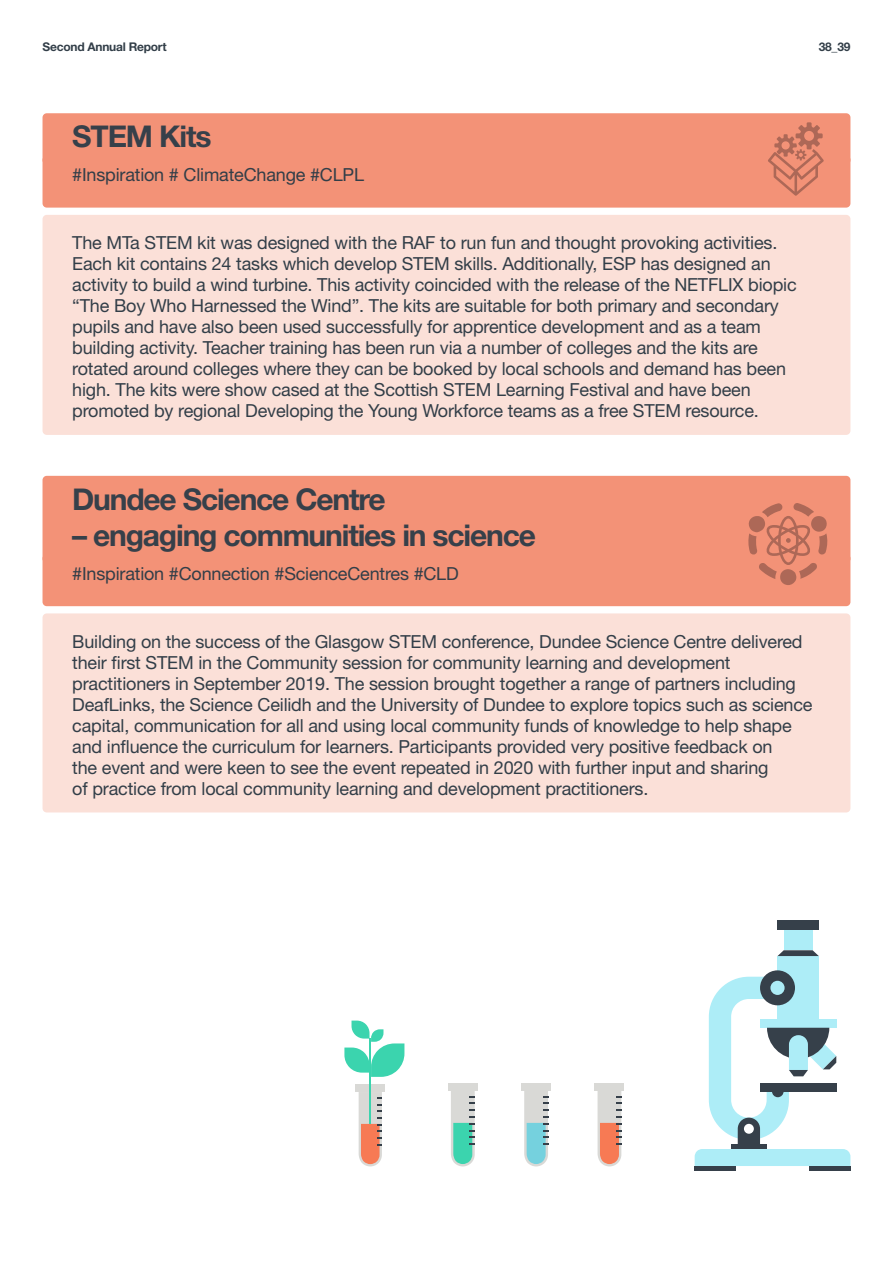
<style>
.page{position:relative;width:893px;height:1263px;background:#fff}
.page>*{position:absolute;margin:0;border:0;box-sizing:border-box;transform-origin:0 0}
.t1{font:700 30px "Helvetica Neue LT Std";letter-spacing:-.04em;color:#36404a}
.t2{font:18px/21px "Helvetica Neue LT Std";letter-spacing:-.01em;color:#323e48}
.t3{font:700 12px "Helvetica Neue LT Std";letter-spacing:-.02em;color:#323e48}
</style>
<div class="page">
<div style="left:43px;top:113px;width:807px;height:52px;background:#f39277;border-radius:4px"></div>
<div style="left:43px;top:156px;width:807px;height:52px;background:#f39277;border-radius:4px"></div>
<div style="left:43px;top:215px;width:807px;height:220px;background:#fbe0d8;border-radius:4px"></div>
<div style="left:43px;top:476px;width:807px;height:87px;background:#f39277;border-radius:4px"></div>
<div style="left:43px;top:554px;width:807px;height:52px;background:#f39277;border-radius:4px"></div>
<div style="left:43px;top:613px;width:807px;height:199px;background:#fbe0d8;border-radius:4px"></div>
<svg style="left:768px;top:122px;width:56px;height:74px"></svg>
<svg style="left:748px;top:503px;width:80px;height:82px"></svg>
<div style="left:777px;top:956px;width:42px;height:64px;background:#adedf7"></div>
<svg style="left:777px;top:950px;width:42px;height:6px"></svg>
<div style="left:784px;top:930px;width:29px;height:20px;background:#adedf7"></div>
<div style="left:777px;top:920px;width:42px;height:10px;background:#36404a"></div>
<div style="left:760px;top:970px;width:35px;height:35px;background:#36404a;border-radius:50%"></div>
<svg style="left:695px;top:977px;width:155px;height:189px"></svg>
<hr style="left:695px;top:1166px;width:41px;height:4px;background:#36404a">
<hr style="left:809px;top:1166px;width:41px;height:4px;background:#36404a">
<div style="left:594px;top:1083px;width:30px;height:7px;background:#d9d9d6"></div>
<svg style="left:598px;top:1090px;width:23px;height:76px;background:#deab9b"></svg>
<div style="left:521px;top:1083px;width:30px;height:7px;background:#d9d9d6"></div>
<svg style="left:524px;top:1090px;width:24px;height:76px;background:#abd0d4"></svg>
<div style="left:448px;top:1083px;width:30px;height:7px;background:#d9d9d6"></div>
<svg style="left:451px;top:1090px;width:24px;height:76px;background:#93d0c0"></svg>
<div style="left:356px;top:1085px;width:29px;height:7px;background:#d9d9d6"></div>
<svg style="left:359px;top:1092px;width:23px;height:74px;background:#deaa99"></svg>
<hr style="left:369px;top:1038px;width:2px;height:86px;background:#3bd4ae">
<svg style="left:344px;top:1020px;width:60px;height:57px"></svg>
<p class="t3" style="left:43px;top:39px;width:126px">Second Annual Report</p>
<p class="t3" style="left:819px;top:39px;width:33px">38_39</p>
<h1 class="t1" style="left:72px;top:118px;width:141px">STEM Kits</h1>
<p class="t2" style="left:72px;top:164px;width:293px">#Inspiration # ClimateChange #CLPL</p>
<p class="t2" style="left:72px;top:232px;width:726px">The MTa STEM kit was designed with the RAF to run fun and thought provoking activities.<br>Each kit contains 24 tasks which develop STEM skills. Additionally, ESP has designed an activity to build a wind turbine. This activity coincided with the release of the NETFLIX biopic “The Boy Who Harnessed the Wind”. The kits are suitable for both primary and secondary pupils and have also been used successfully for apprentice development and as a team building activity. Teacher training has been run via a number of colleges and the kits are rotated around colleges where they can be booked by local schools and demand has been high. The kits were show cased at the Scottish STEM Learning Festival and have been promoted by regional Developing the Young Workforce teams as a free STEM resource.</p>
<h1 class="t1" style="left:72px;top:481px;width:315px">Dundee Science Centre</h1>
<h1 class="t1" style="left:72px;top:517px;width:465px">– engaging communities in science</h1>
<p class="t2" style="left:72px;top:563px;width:388px">#Inspiration #Connection #ScienceCentres #CLD</p>
<p class="t2" style="left:72px;top:630px;width:742px">Building on the success of the Glasgow STEM conference, Dundee Science Centre delivered their first STEM in the Community session for community learning and development practitioners in September 2019. The session brought together a range of partners including DeafLinks, the Science Ceilidh and the University of Dundee to explore topics such as science capital, communication for all and using local community funds of knowledge to help shape and influence the curriculum for learners. Participants provided very positive feedback on<br>the event and were keen to see the event repeated in 2020 with further input and sharing<br>of practice from local community learning and development practitioners.</p>
</div>
